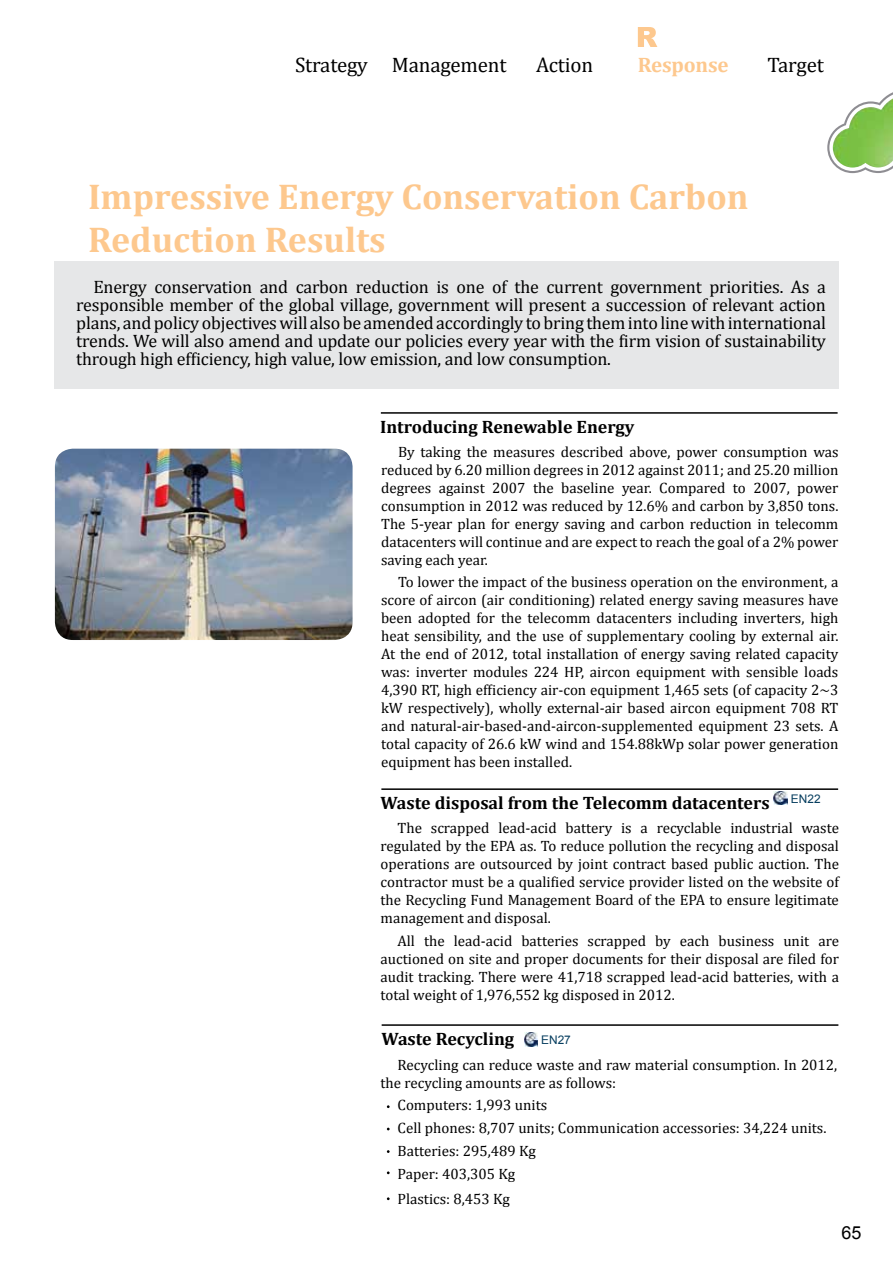
<style>
.page{position:relative;width:893px;height:1263px;background:#fff}
.page>*{position:absolute;margin:0;border:0;box-sizing:border-box;transform-origin:0 0}
.t1{font:700 36px/43.2px "Cambria";color:#fdc88e}
.t2{font:21px "Cambria";letter-spacing:-.01em;color:#000}
.t3{font:700 21px "Cambria";letter-spacing:-.01em;color:#fdc88e}
.t4{font:18px/18px "Cambria";letter-spacing:-.01em;color:#000;text-align:justify}
.t5{font:700 18px "Cambria";color:#000}
.t6{font:18px "Arial";color:#000}
.t7{font:15px/18px "Cambria";color:#000;text-align:justify}
.t8{font:11.85px "Arial";color:#073e5f}
</style>
<div class="page">
<svg style="left:827px;top:92px;width:66px;height:82px"></svg>
<img style="left:833px;top:98px;width:60px;height:70px">
<div style="left:55px;top:261px;width:784px;height:128px;background:#e6e7e8"></div>
<hr style="left:381px;top:412px;width:457px;height:2px;background:#000">
<hr style="left:381px;top:788px;width:457px;height:2px;background:#000">
<svg style="left:774px;top:791px;width:13px;height:13px"></svg>
<img style="left:524px;top:1033px;width:14px;height:13px">
<img style="left:55px;top:449px;width:298px;height:191px">
<hr style="left:382px;top:1024px;width:456px;height:2px;background:#000">
<svg style="left:638px;top:27px;width:19px;height:20px"></svg>
<h2 class="t2" style="left:295px;top:52px;width:213px">Strategy Management</h2>
<h2 class="t2" style="left:536px;top:52px;width:58px">Action</h2>
<h2 class="t3" style="left:638px;top:50px;width:92px">Response</h2>
<h2 class="t2" style="left:768px;top:52px;width:58px">Target</h2>
<h1 class="t1" style="left:88px;top:174px;width:662px">Impressive Energy Conservation Carbon<br>Reduction Results</h1>
<p class="t4" style="left:76px;top:278px;width:751px;text-indent:17px">Energy conservation and carbon reduction is one of the current government priorities. As a responsible member of the global village, government will present a succession of relevant action plans, and policy objectives will also be amended accordingly to bring them into line with international trends. We will also amend and update our policies every year with the firm vision of sustainability through high efficiency, high value, low emission, and low consumption.</p>
<p class="t5" style="left:380px;top:414px;width:256px">Introducing Renewable Energy</p>
<p class="t7" style="left:381px;top:443px;width:459px;text-indent:17px">By taking the measures described above, power consumption was reduced by 6.20 million degrees in 2012 against 2011; and 25.20 million degrees against 2007 the baseline year. Compared to 2007, power consumption in 2012 was reduced by 12.6% and carbon by 3,850 tons.<br>The 5-year plan for energy saving and carbon reduction in telecomm datacenters will continue and are expect to reach the goal of a 2% power saving each year.</p>
<p class="t7" style="left:381px;top:573px;width:459px;text-indent:17px">To lower the impact of the business operation on the environment, a score of aircon (air conditioning) related energy saving measures have been adopted for the telecomm datacenters including inverters, high heat sensibility, and the use of supplementary cooling by external air.<br>At the end of 2012, total installation of energy saving related capacity was: inverter modules 224 HP, aircon equipment with sensible loads 4,390 RT, high efficiency air-con equipment 1,465 sets (of capacity 2~3 kW respectively), wholly external-air based aircon equipment 708 RT and natural-air-based-and-aircon-supplemented equipment 23 sets. A total capacity of 26.6 kW wind and 154.88kWp solar power generation equipment has been installed.</p>
<p class="t5" style="left:381px;top:790px;width:391px">Waste disposal from the Telecomm datacenters</p>
<p class="t7" style="left:381px;top:819px;width:460px;text-indent:17px">The scrapped lead-acid battery is a recyclable industrial waste regulated by the EPA as. To reduce pollution the recycling and disposal operations are outsourced by joint contract based public auction. The contractor must be a qualified service provider listed on the website of the Recycling Fund Management Board of the EPA to ensure legitimate management and disposal.</p>
<p class="t7" style="left:381px;top:931px;width:460px;text-indent:17px">All the lead-acid batteries scrapped by each business unit are auctioned on site and proper documents for their disposal are filed for audit tracking. There were 41,718 scrapped lead-acid batteries, with a total weight of 1,976,552 kg disposed in 2012.</p>
<p class="t5" style="left:382px;top:1026px;width:134px">Waste Recycling</p>
<p class="t7" style="left:381px;top:1056px;width:458px;text-indent:17px">Recycling can reduce waste and raw material consumption. In 2012, the recycling amounts are as follows:</p>
<p class="t7" style="left:398px;top:1094px;width:430px;line-height:22.2px">Computers: 1,993 units<br>Cell phones: 8,707 units; Communication accessories: 34,224 units.</p>
<p class="t7" style="left:398px;top:1140px;width:140px;line-height:22.2px">Batteries: 295,489 Kg<br>Paper: 403,305 Kg</p>
<p class="t7" style="left:398px;top:1190px;width:114px">Plastics: 8,453 Kg</p>
<p class="t8" style="left:791px;top:791px;width:31px">EN22</p>
<p class="t8" style="left:541px;top:1032px;width:31px">EN27</p>
<p class="t6" style="left:841px;top:1221px;width:22px">65</p>
</div>
